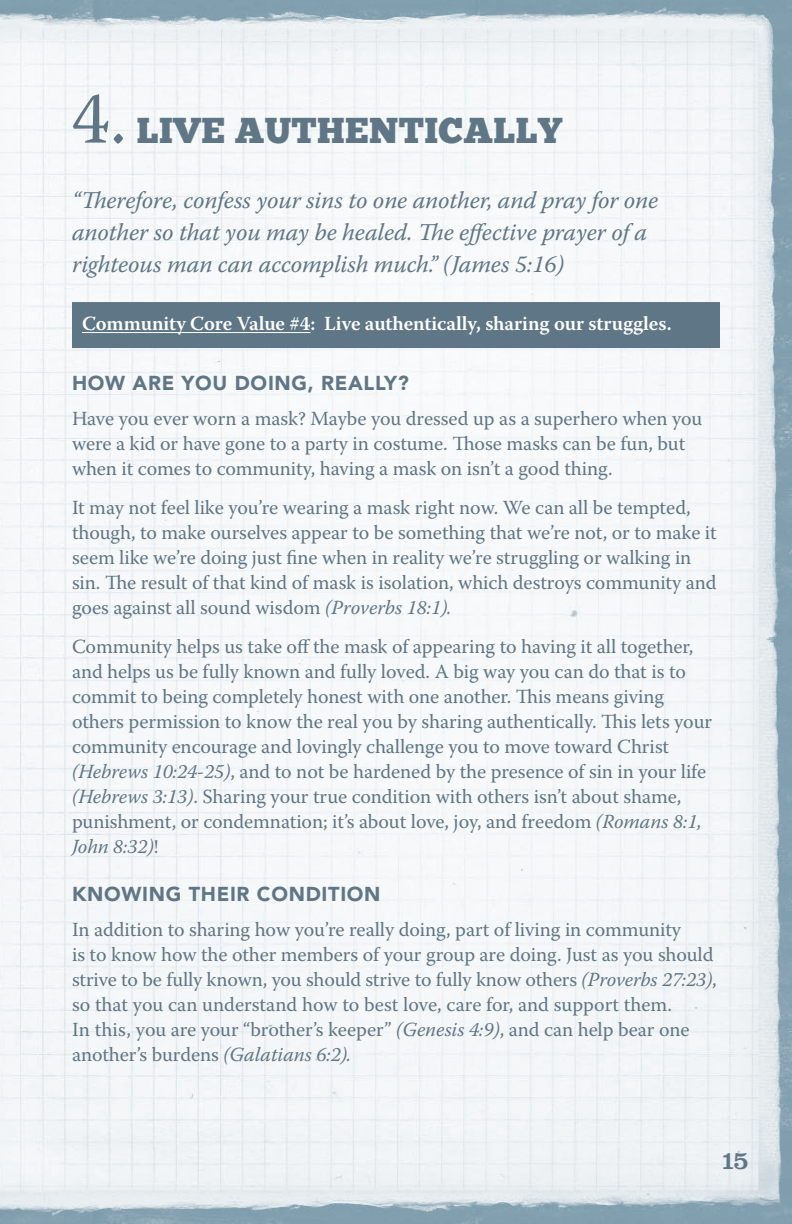
<style>
.page{position:relative;width:792px;height:1224px;background:#fff}
.page>*{position:absolute;margin:0;border:0;box-sizing:border-box;transform-origin:0 0}
.t1{font:36px "Chunk Five";letter-spacing:.01em;color:#5f7687}
.t2{font:26px "Clarendon LT Std";color:#5f7687}
.t3{font:italic 24px/32px "Warnock Pro";letter-spacing:-.005em;color:#5f7687}
.t4{font:20px/25px "Warnock Pro";letter-spacing:-.005em;color:#5f7687}
.t5{font:600 20px "Warnock Pro";letter-spacing:-.005em;color:#fff}
.t6{font:900 20px "Avenir LT Std";letter-spacing:.035em;color:#5f7687}
.s1{font-family:"Warnock Pro";font-size:74px}
.s2{font-style:italic}
</style>
<div class="page">
<img style="left:0;top:0;width:792px;height:1224px">
<div style="left:72px;top:302px;width:648px;height:46px;background:#5f7687"></div>
<hr style="left:82px;top:332px;width:228px;height:1px;background:#fff">
<h1 class="t1" style="left:72px;top:113px;width:492px"><span class="s1">4.</span> LIVE AUTHENTICALLY</h1>
<p class="t3" style="left:72px;top:184px;width:588px">“Therefore, confess your sins to one another, and pray for one another so that you may be healed. The effective prayer of a righteous man can accomplish much.” (James 5:16)</p>
<p class="t5" style="left:82px;top:311px;width:591px">Community Core Value #4: Live authentically, sharing our struggles.</p>
<p class="t6" style="left:72px;top:371px;width:339px">HOW ARE YOU DOING, REALLY?</p>
<p class="t4" style="left:72px;top:406px;width:632px">Have you ever worn a mask? Maybe you dressed up as a superhero when you were a kid or have gone to a party in costume. Those masks can be fun, but when it comes to community, having a mask on isn’t a good thing.</p>
<p class="t4" style="left:72px;top:495px;width:646px">It may not feel like you’re wearing a mask right now. We can all be tempted, though, to make ourselves appear to be something that we’re not, or to make it seem like we’re doing just fine when in reality we’re struggling or walking in sin. The result of that kind of mask is isolation, which destroys community and goes against all sound wisdom <span class="s2">(Proverbs 18:1).</span></p>
<p class="t4" style="left:72px;top:634px;width:642px">Community helps us take off the mask of appearing to having it all together, and helps us be fully known and fully loved. A big way you can do that is to commit to being completely honest with one another. This means giving others permission to know the real you by sharing authentically. This lets your community encourage and lovingly challenge you to move toward Christ <span class="s2">(Hebrews 10:24-25)</span>, and to not be hardened by the presence of sin in your life <span class="s2">(Hebrews 3:13)</span>. Sharing your true condition with others isn’t about shame, punishment, or condemnation; it’s about love, joy, and freedom <span class="s2">(Romans 8:1, John 8:32)</span>!</p>
<p class="t6" style="left:72px;top:882px;width:310px">KNOWING THEIR CONDITION</p>
<p class="t4" style="left:72px;top:917px;width:646px">In addition to sharing how you’re really doing, part of living in community<br>is to know how the other members of your group are doing. Just as you should strive to be fully known, you should strive to fully know others <span class="s2">(Proverbs 27:23)</span>, so that you can understand how to best love, care for, and support them.<br>In this, you are your “brother’s keeper” <span class="s2">(Genesis 4:9)</span>, and can help bear one another’s burdens <span class="s2">(Galatians 6:2).</span></p>
<h2 class="t2" style="left:720px;top:1145px;width:31px">15</h2>
</div>
